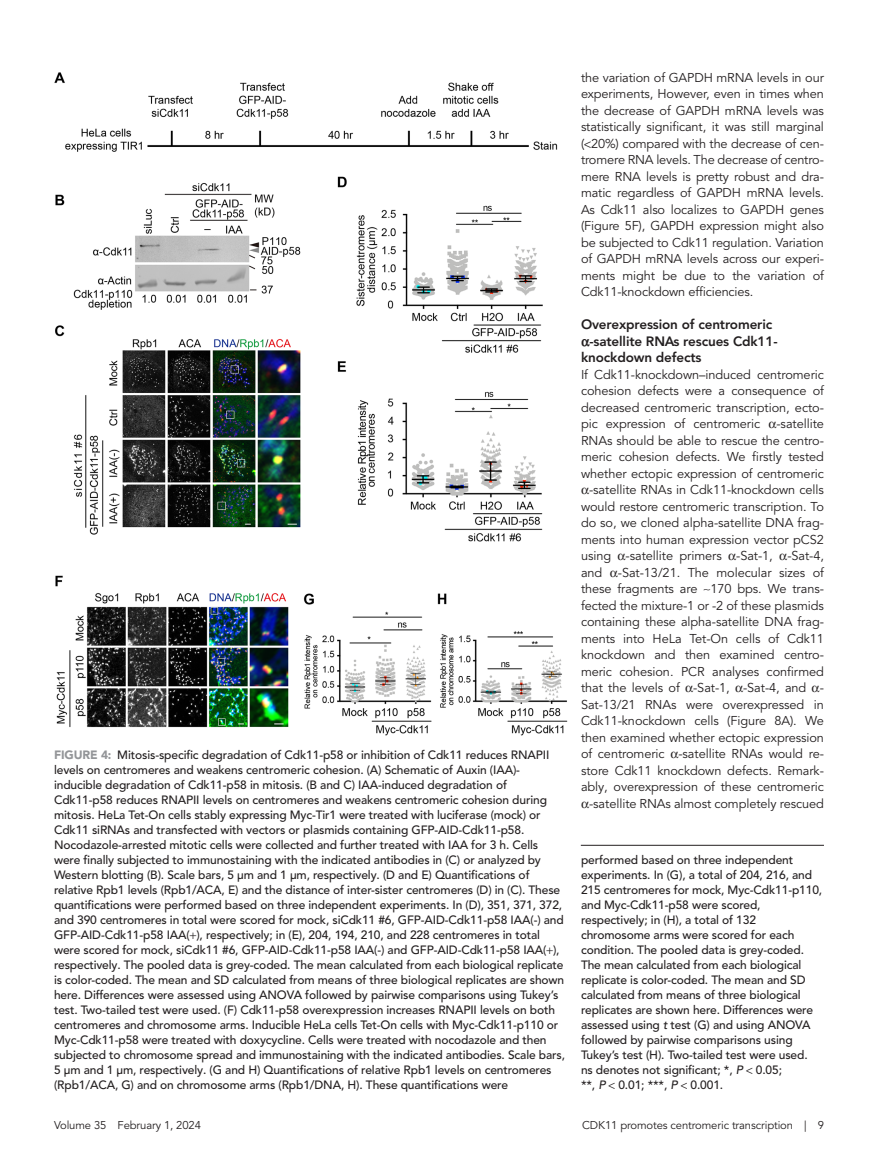
<style>
.page{position:relative;width:878px;height:1175px;background:#fff}
.page>*{position:absolute;margin:0;border:0;box-sizing:border-box;transform-origin:0 0}
.t1{font:800 13.5px "Avenir LT Pro";letter-spacing:-.01em;color:#231f20}
.ParaFL{font:12.75px/16.5px "Avenir LT Pro";letter-spacing:-.005em;color:#231f20;text-align:justify}
.Para{font:12.75px/16.5px "Avenir LT Pro";letter-spacing:-.01em;color:#231f20;text-align:justify}
.FigCaption{font:500 12px/15px "Avenir LT Pro";letter-spacing:-.01em;color:#231f20}
.t2{font:11.25px "Avenir LT Pro";letter-spacing:-.01em;color:#231f20}
.s1{font-weight:900;color:#939598}
.s2{font-style:italic}
</style>
<div class="page">
<img style="left:54px;top:72px;width:513px;height:663px">
<hr style="left:580px;top:845px;width:244px;height:1px;background:#231f20">
<p class="FigCaption" style="left:54px;top:747px;width:512px"><span class="s1">FIGURE 4:</span> Mitosis-specific degradation of Cdk11-p58 or inhibition of Cdk11 reduces RNAPII levels on centromeres and weakens centromeric cohesion. (A) Schematic of Auxin (IAA)- inducible degradation of Cdk11-p58 in mitosis. (B and C) IAA-induced degradation of Cdk11-p58 reduces RNAPII levels on centromeres and weakens centromeric cohesion during mitosis. HeLa Tet-On cells stably expressing Myc-Tir1 were treated with luciferase (mock) or Cdk11 siRNAs and transfected with vectors or plasmids containing GFP-AID-Cdk11-p58.<br>Nocodazole-arrested mitotic cells were collected and further treated with IAA for 3 h. Cells were finally subjected to immunostaining with the indicated antibodies in (C) or analyzed by Western blotting (B). Scale bars, 5 μm and 1 μm, respectively. (D and E) Quantifications of relative Rpb1 levels (Rpb1/ACA, E) and the distance of inter-sister centromeres (D) in (C). These quantifications were performed based on three independent experiments. In (D), 351, 371, 372, and 390 centromeres in total were scored for mock, siCdk11 #6, GFP-AID-Cdk11-p58 IAA(-) and GFP-AID-Cdk11-p58 IAA( ), respectively; in (E), 204, 194, 210, and 228 centromeres in total were scored for mock, siCdk11 #6, GFP-AID-Cdk11-p58 IAA(-) and GFP-AID-Cdk11-p58 IAA( ), respectively. The pooled data is grey-coded. The mean calculated from each biological replicate is color-coded. The mean and SD calculated from means of three biological replicates are shown here. Differences were assessed using ANOVA followed by pairwise comparisons using Tukey’s test. Two-tailed test were used. (F) Cdk11-p58 overexpression increases RNAPII levels on both centromeres and chromosome arms. Inducible HeLa cells Tet-On cells with Myc-Cdk11-p110 or Myc-Cdk11-p58 were treated with doxycycline. Cells were treated with nocodazole and then subjected to chromosome spread and immunostaining with the indicated antibodies. Scale bars, 5 μm and 1 μm, respectively. (G and H) Quantifications of relative Rpb1 levels on centromeres (Rpb1/ACA, G) and on chromosome arms (Rpb1/DNA, H). These quantifications were</p>
<p class="Para" style="left:581px;top:69px;width:244px">the variation of GAPDH mRNA levels in our experiments, However, even in times when the decrease of GAPDH mRNA levels was statistically significant, it was still marginal ( 20%) compared with the decrease of cen&shy;tromere RNA levels. The decrease of centro&shy;mere RNA levels is pretty robust and dra&shy;matic regardless of GAPDH mRNA levels.<br>As Cdk11 also localizes to GAPDH genes (Figure 5F), GAPDH expression might also be subjected to Cdk11 regulation. Variation of GAPDH mRNA levels across our experi&shy;ments might be due to the variation of Cdk11-knockdown efficiencies.</p>
<h2 class="t1" style="left:581px;top:316px;width:193px">Overexpression of centromeric</h2>
<h2 class="t1" style="left:589px;top:333px;width:190px">-satellite RNAs rescues Cdk11-</h2>
<h2 class="t1" style="left:581px;top:349px;width:122px">knockdown defects</h2>
<p class="ParaFL" style="left:581px;top:366px;width:244px">If Cdk11-knockdown–induced centromeric cohesion defects were a consequence of decreased centromeric transcription, ecto&shy;pic expression of centromeric</p>
<p class="ParaFL" style="left:581px;top:416px;width:244px;text-align:right">-satellite<br>RNAs should be able to rescue the centro&shy;meric cohesion defects. We firstly tested whether ectopic expression of centromeric -satellite RNAs in Cdk11-knockdown cells would restore centromeric transcription. To do so, we cloned alpha-satellite DNA frag&shy;ments into human expression vector pCS2 using -satellite primers -Sat-1, -Sat-4, and -Sat-13/21. The molecular sizes of these fragments are ∼170 bps. We trans&shy;fected the mixture-1 or -2 of these plasmids containing these alpha-satellite DNA frag&shy;ments into HeLa Tet-On cells of Cdk11 knockdown and then examined centro&shy;meric cohesion. PCR analyses confirmed that the levels of -Sat-1, -Sat-4, and - Sat-13/21 RNAs were overexpressed in Cdk11-knockdown cells (Figure 8A). We then examined whether ectopic expression of centromeric -satellite RNAs would re&shy;store Cdk11 knockdown defects. Remark&shy;ably, overexpression of these centromeric -satellite RNAs almost completely rescued</p>
<p class="FigCaption" style="left:581px;top:852px;width:243px">performed based on three independent experiments. In (G), a total of 204, 216, and 215 centromeres for mock, Myc-Cdk11-p110, and Myc-Cdk11-p58 were scored, respectively; in (H), a total of 132 chromosome arms were scored for each condition. The pooled data is grey-coded.<br>The mean calculated from each biological replicate is color-coded. The mean and SD calculated from means of three biological replicates are shown here. Differences were assessed using <span class="s2">t</span> test (G) and using ANOVA followed by pairwise comparisons using Tukey’s test (H). Two-tailed test were used. ns denotes not significant; *, <span class="s2">P</span> 0.05;<br>**, <span class="s2">P</span> 0.01; ***, <span class="s2">P</span> 0.001.</p>
<p class="t2" style="left:54px;top:1118px;width:148px">Volume 35 February 1, 2024</p>
<p class="t2" style="left:582px;top:1118px;width:243px">CDK11 promotes centromeric transcription | 9</p>
</div>
